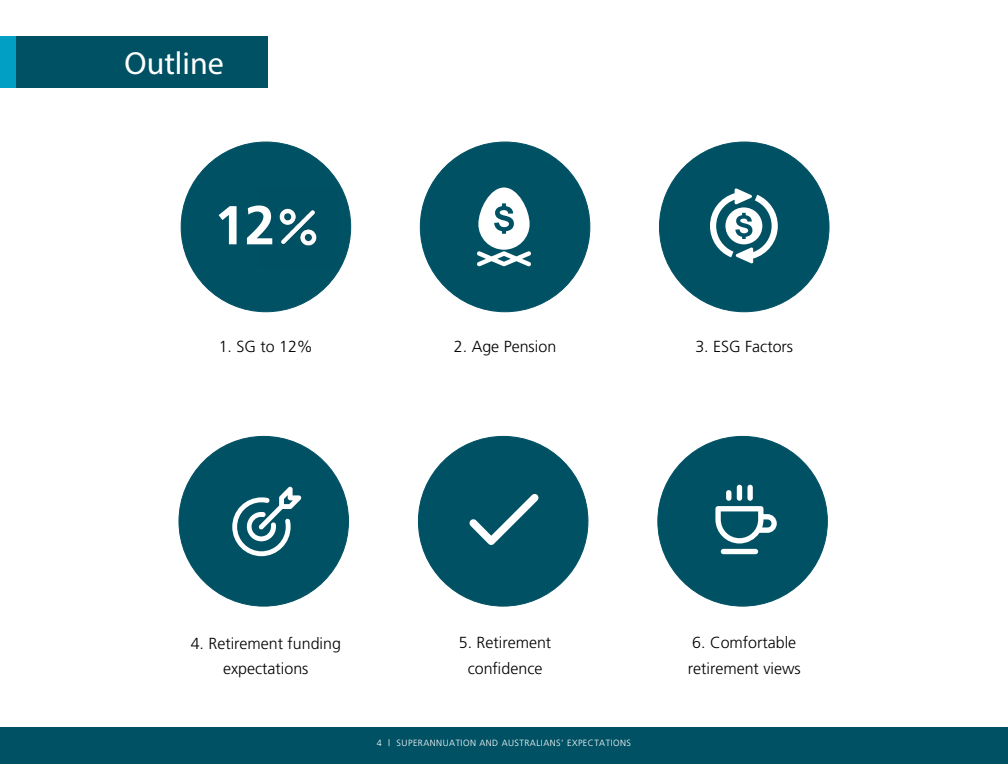
<style>
.page{position:relative;width:1008px;height:764px;background:#fff}
.page>*{position:absolute;margin:0;border:0;box-sizing:border-box;transform-origin:0 0}
.t1{font:700 54.6px "Frutiger";color:#fff}
.t2{font:32px "Myriad Pro";color:#fff}
.t3{font:300 16px/25px "Frutiger";color:#000;text-align:center}
.t4{font:300 9px "Frutiger";letter-spacing:.05em;color:#fff}
</style>
<div class="page">
<div style="left:0;top:727px;width:1008px;height:36px;background:#005164"></div>
<div style="left:0;top:36px;width:268px;height:51px;background:#005164"></div>
<div style="left:0;top:36px;width:16px;height:51px;background:#009fc3"></div>
<div style="left:420px;top:142px;width:170px;height:169px;background:#005164;border-radius:50%"></div>
<div style="left:418px;top:436px;width:170px;height:169px;background:#005164;border-radius:50%"></div>
<div style="left:659px;top:142px;width:170px;height:169px;background:#005164;border-radius:50%"></div>
<svg style="left:710px;top:188px;width:68px;height:75px"></svg>
<div style="left:658px;top:436px;width:169px;height:169px;background:#005164;border-radius:50%"></div>
<div style="left:181px;top:142px;width:170px;height:169px;background:#005164;border-radius:50%"></div>
<img style="left:279px;top:208px;width:38px;height:38px">
<div style="left:179px;top:436px;width:170px;height:169px;background:#005164;border-radius:50%"></div>
<svg style="left:715px;top:484px;width:62px;height:70px"></svg>
<svg style="left:469px;top:494px;width:70px;height:51px"></svg>
<svg style="left:232px;top:486px;width:69px;height:70px"></svg>
<svg style="left:477px;top:187px;width:54px;height:79px"></svg>
<h2 class="t2" style="left:125px;top:43px;width:101px">Outline</h2>
<h1 class="t1" style="left:214px;top:193px;width:62px">12</h1>
<p class="t3" style="left:219px;top:334px;width:96px">1. SG to 12%</p>
<p class="t3" style="left:454px;top:334px;width:104px">2. Age Pension</p>
<p class="t3" style="left:695px;top:334px;width:99px">3. ESG Factors</p>
<p class="t3" style="left:191px;top:630px;width:152px">4. Retirement funding expectations</p>
<p class="t3" style="left:459px;top:630px;width:94px">5. Retirement confidence</p>
<p class="t4" style="left:377px;top:737px;width:256px">4 | SUPERANNUATION AND AUSTRALIANS’ EXPECTATIONS</p>
<p class="t3" style="left:688px;top:630px;width:114px;text-align:left">6. Comfortable retirement views</p>
</div>
